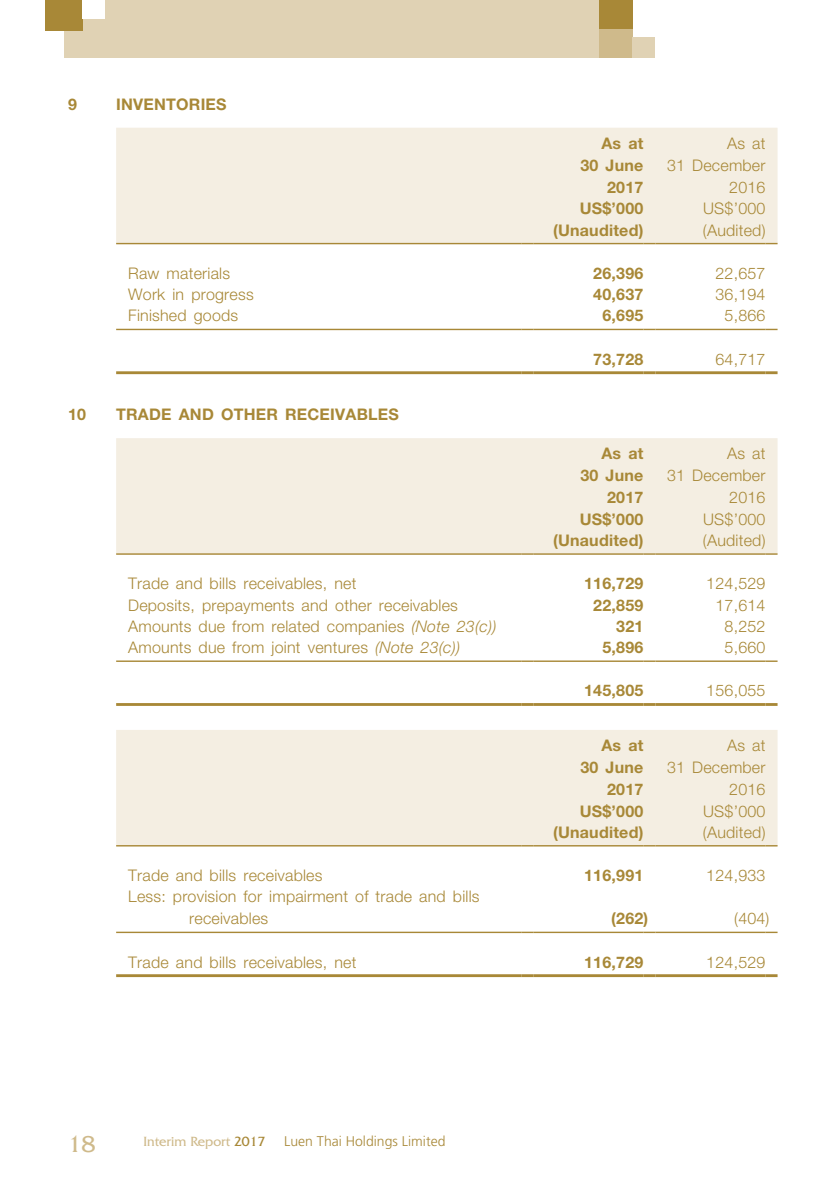
<style>
.page{position:relative;width:840px;height:1191px;background:#fff}
.page>*{position:absolute;margin:0;border:0;box-sizing:border-box;transform-origin:0 0}
.t1{font:24px "Friz Quadrata Std";color:#cfba8b}
._15_Table_Stub{font:300 16px/22px "Helvetica Neue LT Std";letter-spacing:.015em;color:#a88837}
._31_table_tab_6pt{font:300 16px/22px "Helvetica Neue LT Std";letter-spacing:.015em;color:#a88837;text-align:right}
._31_table_tab_6pt-2{font:700 16px/22px "Helvetica Neue LT Std";letter-spacing:.015em;color:#a88837;text-align:right}
._03_H1{font:700 16px "Helvetica Neue LT Std";letter-spacing:.015em;color:#a88837}
.t2{font:300 14px "Frutiger LT Std";color:#a88837}
.t3{font:14px "Friz Quadrata Std";color:#cfba8b}
.s1{font-style:italic}
.s2{color:#a88837}
</style>
<div class="page">
<div style="left:64px;top:0;width:534px;height:58px;background:#e0d2b4"></div>
<div style="left:598px;top:0;width:34px;height:58px;background:#cfba8b"></div>
<div style="left:598px;top:0;width:34px;height:29px;background:#a88837"></div>
<div style="left:632px;top:37px;width:22px;height:21px;background:#e0d2b4"></div>
<div style="left:45px;top:0;width:38px;height:31px;background:#a88837"></div>
<div style="left:83px;top:0;width:22px;height:19px;background:#fff"></div>
<div style="left:116px;top:128px;width:661px;height:115px;background:#f4eee2"></div>
<hr style="left:116px;top:243px;width:405px;height:1px;background:#a88837">
<svg style="left:521px;top:243px;width:12px;height:1px"></svg>
<hr style="left:533px;top:243px;width:110px;height:1px;background:#a88837">
<svg style="left:643px;top:243px;width:12px;height:1px"></svg>
<hr style="left:655px;top:243px;width:110px;height:1px;background:#a88837">
<svg style="left:765px;top:243px;width:12px;height:1px"></svg>
<hr style="left:116px;top:371px;width:405px;height:3px;background:#a88837">
<svg style="left:521px;top:371px;width:12px;height:3px"></svg>
<hr style="left:533px;top:371px;width:110px;height:3px;background:#a88837">
<svg style="left:643px;top:371px;width:12px;height:3px"></svg>
<hr style="left:655px;top:371px;width:110px;height:3px;background:#a88837">
<svg style="left:765px;top:371px;width:12px;height:3px"></svg>
<hr style="left:116px;top:329px;width:405px;height:1px;background:#a88837">
<svg style="left:521px;top:329px;width:12px;height:1px"></svg>
<hr style="left:533px;top:329px;width:110px;height:1px;background:#a88837">
<svg style="left:643px;top:329px;width:12px;height:1px"></svg>
<hr style="left:655px;top:329px;width:110px;height:1px;background:#a88837">
<svg style="left:765px;top:329px;width:12px;height:1px"></svg>
<div style="left:116px;top:438px;width:661px;height:115px;background:#f4eee2"></div>
<hr style="left:116px;top:553px;width:405px;height:2px;background:#a88837">
<svg style="left:521px;top:553px;width:12px;height:2px"></svg>
<hr style="left:533px;top:553px;width:110px;height:2px;background:#a88837">
<svg style="left:643px;top:553px;width:12px;height:2px"></svg>
<hr style="left:655px;top:553px;width:110px;height:2px;background:#a88837">
<svg style="left:765px;top:553px;width:12px;height:2px"></svg>
<hr style="left:116px;top:703px;width:405px;height:3px;background:#a88837">
<svg style="left:521px;top:703px;width:12px;height:3px"></svg>
<hr style="left:533px;top:703px;width:110px;height:3px;background:#a88837">
<svg style="left:643px;top:703px;width:12px;height:3px"></svg>
<hr style="left:655px;top:703px;width:110px;height:3px;background:#a88837">
<svg style="left:765px;top:703px;width:12px;height:3px"></svg>
<hr style="left:116px;top:660px;width:405px;height:2px;background:#a88837">
<svg style="left:521px;top:660px;width:12px;height:2px"></svg>
<hr style="left:533px;top:660px;width:110px;height:2px;background:#a88837">
<svg style="left:643px;top:660px;width:12px;height:2px"></svg>
<hr style="left:655px;top:660px;width:110px;height:2px;background:#a88837">
<svg style="left:765px;top:660px;width:12px;height:2px"></svg>
<div style="left:116px;top:730px;width:661px;height:115px;background:#f4eee2"></div>
<hr style="left:116px;top:845px;width:405px;height:1px;background:#a88837">
<svg style="left:521px;top:845px;width:12px;height:1px"></svg>
<hr style="left:533px;top:845px;width:110px;height:1px;background:#a88837">
<svg style="left:643px;top:845px;width:12px;height:1px"></svg>
<hr style="left:655px;top:845px;width:110px;height:1px;background:#a88837">
<svg style="left:765px;top:845px;width:12px;height:1px"></svg>
<hr style="left:116px;top:974px;width:405px;height:3px;background:#a88837">
<svg style="left:521px;top:974px;width:12px;height:3px"></svg>
<hr style="left:533px;top:974px;width:110px;height:3px;background:#a88837">
<svg style="left:643px;top:974px;width:12px;height:3px"></svg>
<hr style="left:655px;top:974px;width:110px;height:3px;background:#a88837">
<svg style="left:765px;top:974px;width:12px;height:3px"></svg>
<hr style="left:116px;top:931px;width:405px;height:2px;background:#a88837">
<svg style="left:521px;top:931px;width:12px;height:2px"></svg>
<hr style="left:533px;top:931px;width:110px;height:2px;background:#a88837">
<svg style="left:643px;top:931px;width:12px;height:2px"></svg>
<hr style="left:655px;top:931px;width:110px;height:2px;background:#a88837">
<svg style="left:765px;top:931px;width:12px;height:2px"></svg>
<p class="_03_H1" style="left:68px;top:94px;width:10px">9</p>
<p class="_03_H1" style="left:116px;top:94px;width:112px">INVENTORIES</p>
<p class="_31_table_tab_6pt-2" style="left:580px;top:132px;width:64px">As at<br>30 June<br>2017</p>
<p class="_31_table_tab_6pt" style="left:666px;top:132px;width:100px">As at<br>31 December<br>2016</p>
<p class="_31_table_tab_6pt-2" style="left:579px;top:197px;width:65px">US$’000</p>
<p class="_31_table_tab_6pt" style="left:702px;top:197px;width:64px">US$’000</p>
<p class="_31_table_tab_6pt-2" style="left:552px;top:218px;width:92px">(Unaudited)</p>
<p class="_31_table_tab_6pt" style="left:702px;top:218px;width:64px">(Audited)</p>
<p class="_15_Table_Stub" style="left:128px;top:262px;width:103px">Raw materials</p>
<p class="_31_table_tab_6pt-2" style="left:593px;top:262px;width:52px">26,396</p>
<p class="_31_table_tab_6pt" style="left:715px;top:262px;width:52px">22,657</p>
<p class="_15_Table_Stub" style="left:128px;top:283px;width:127px">Work in progress</p>
<p class="_31_table_tab_6pt-2" style="left:593px;top:283px;width:52px">40,637</p>
<p class="_31_table_tab_6pt" style="left:715px;top:283px;width:52px">36,194</p>
<p class="_15_Table_Stub" style="left:128px;top:304px;width:112px">Finished goods</p>
<p class="_31_table_tab_6pt-2" style="left:602px;top:304px;width:42px">6,695</p>
<p class="_31_table_tab_6pt" style="left:724px;top:304px;width:42px">5,866</p>
<p class="_31_table_tab_6pt-2" style="left:593px;top:348px;width:52px">73,728</p>
<p class="_31_table_tab_6pt" style="left:715px;top:348px;width:52px">64,717</p>
<p class="_03_H1" style="left:68px;top:404px;width:20px">10</p>
<p class="_03_H1" style="left:116px;top:404px;width:284px">TRADE AND OTHER RECEIVABLES</p>
<p class="_31_table_tab_6pt-2" style="left:580px;top:442px;width:64px">As at<br>30 June<br>2017</p>
<p class="_31_table_tab_6pt" style="left:666px;top:442px;width:100px">As at<br>31 December<br>2016</p>
<p class="_31_table_tab_6pt-2" style="left:579px;top:508px;width:65px">US$’000</p>
<p class="_31_table_tab_6pt" style="left:702px;top:508px;width:64px">US$’000</p>
<p class="_31_table_tab_6pt-2" style="left:552px;top:529px;width:92px">(Unaudited)</p>
<p class="_31_table_tab_6pt" style="left:702px;top:529px;width:64px">(Audited)</p>
<p class="_15_Table_Stub" style="left:128px;top:572px;width:230px">Trade and bills receivables, net</p>
<p class="_31_table_tab_6pt-2" style="left:584px;top:572px;width:61px">116,729</p>
<p class="_31_table_tab_6pt" style="left:706px;top:572px;width:61px">124,529</p>
<p class="_15_Table_Stub" style="left:128px;top:593px;width:331px">Deposits, prepayments and other receivables</p>
<p class="_31_table_tab_6pt-2" style="left:593px;top:593px;width:52px">22,859</p>
<p class="_31_table_tab_6pt" style="left:715px;top:593px;width:52px">17,614</p>
<p class="_15_Table_Stub" style="left:128px;top:615px;width:369px">Amounts due from related companies <span class="s1">(Note 23(c))</span></p>
<p class="_31_table_tab_6pt-2" style="left:616px;top:615px;width:29px">321</p>
<p class="_31_table_tab_6pt" style="left:724px;top:615px;width:42px">8,252</p>
<p class="_15_Table_Stub" style="left:128px;top:636px;width:333px">Amounts due from joint ventures <span class="s1">(Note 23(c))</span></p>
<p class="_31_table_tab_6pt-2" style="left:602px;top:636px;width:42px">5,896</p>
<p class="_31_table_tab_6pt" style="left:724px;top:636px;width:42px">5,660</p>
<p class="_31_table_tab_6pt-2" style="left:584px;top:679px;width:61px">145,805</p>
<p class="_31_table_tab_6pt" style="left:706px;top:679px;width:61px">156,055</p>
<p class="_31_table_tab_6pt-2" style="left:580px;top:734px;width:64px">As at<br>30 June<br>2017</p>
<p class="_31_table_tab_6pt" style="left:666px;top:734px;width:100px">As at<br>31 December<br>2016</p>
<p class="_31_table_tab_6pt-2" style="left:579px;top:799px;width:65px">US$’000</p>
<p class="_31_table_tab_6pt" style="left:702px;top:799px;width:64px">US$’000</p>
<p class="_31_table_tab_6pt-2" style="left:552px;top:820px;width:92px">(Unaudited)</p>
<p class="_31_table_tab_6pt" style="left:702px;top:820px;width:64px">(Audited)</p>
<p class="_15_Table_Stub" style="left:128px;top:864px;width:196px">Trade and bills receivables</p>
<p class="_31_table_tab_6pt-2" style="left:584px;top:864px;width:61px">116,991</p>
<p class="_31_table_tab_6pt" style="left:706px;top:864px;width:61px">124,933</p>
<p class="_15_Table_Stub" style="left:189px;top:885px;width:292px;text-indent:-61px">Less: provision for impairment of trade and bills receivables</p>
<p class="_31_table_tab_6pt-2" style="left:611px;top:907px;width:38px">(262)</p>
<p class="_31_table_tab_6pt" style="left:733px;top:907px;width:37px">(404)</p>
<p class="_15_Table_Stub" style="left:128px;top:950px;width:230px">Trade and bills receivables, net</p>
<p class="_31_table_tab_6pt-2" style="left:584px;top:950px;width:61px">116,729</p>
<p class="_31_table_tab_6pt" style="left:706px;top:950px;width:61px">124,529</p>
<h1 class="t1" style="left:68px;top:1130px;width:29px">18</h1>
<p class="t3" style="left:143px;top:1134px;width:123px">Interim Report <span class="s2">2017</span></p>
<p class="t2" style="left:284px;top:1133px;width:163px">Luen Thai Holdings Limited</p>
</div>
